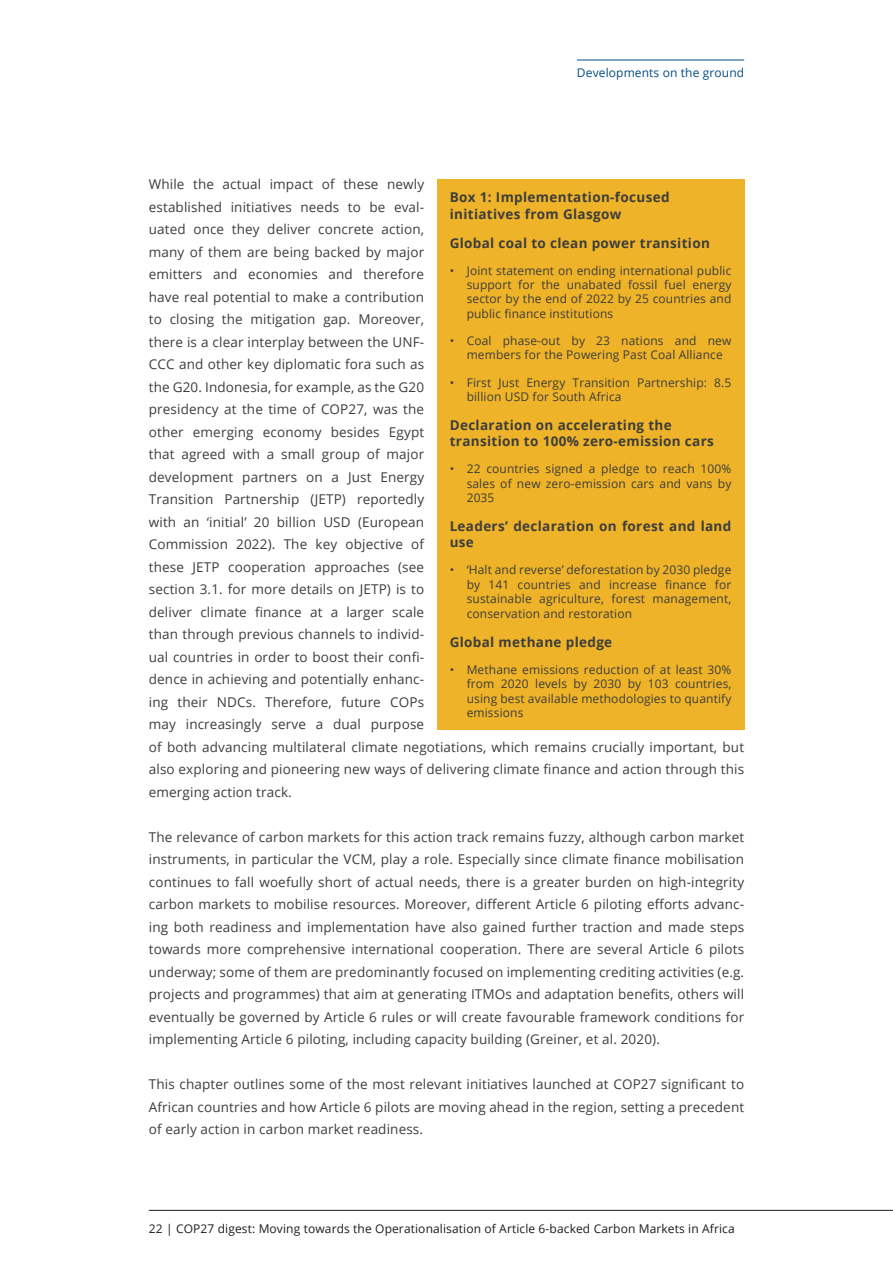
<style>
.page{position:relative;width:893px;height:1263px;background:#fff}
.page>*{position:absolute;margin:0;border:0;box-sizing:border-box;transform-origin:0 0}
.t1{font:13.5px/22.5px "Open Sans";letter-spacing:.01em;color:#3d3d3c;text-align:justify}
.t2{font:700 13.5px/16.2px "Open Sans";letter-spacing:.025em;color:#3d3d3c}
.t3{font:12px/14.4px "Open Sans";letter-spacing:.01em;color:#3d3d3c;text-align:justify}
.t4{font:12px "Open Sans";letter-spacing:.01em;color:#1d1d1b}
.t5{font:12px "Open Sans";letter-spacing:.01em;color:#044d83}
</style>
<div class="page">
<hr style="left:149px;top:1210px;width:744px;height:1px;background:#1d1d1b">
<hr style="left:577px;top:60px;width:167px;height:1px;background:#044d83">
<div style="left:437px;top:179px;width:307px;height:551px;background:#eeb328"></div>
<p class="t5" style="left:577px;top:64px;width:169px">Developments on the ground</p>
<p class="t1" style="left:149px;top:173px;width:597px;text-align:left">While the actual impact of these newly<br>established initiatives needs to be eval-<br>uated once they deliver concrete action,<br>many of them are being backed by major<br>emitters and economies and therefore<br>have real potential to make a contribution<br>to closing the mitigation gap. Moreover,<br>there is a clear interplay between the UNF-<br>CCC and other key diplomatic fora such as<br>the G20. Indonesia, for example, as the G20<br>presidency at the time of COP27, was the<br>other emerging economy besides Egypt<br>that agreed with a small group of major<br>development partners on a Just Energy<br>Transition Partnership (JETP) reportedly<br>with an ‘initial’ 20 billion USD (European<br>Commission 2022). The key objective of<br>these JETP cooperation approaches (see<br>section 3.1. for more details on JETP) is to<br>deliver climate finance at a larger scale<br>than through previous channels to individ-<br>ual countries in order to boost their confi-<br>dence in achieving and potentially enhanc-<br>ing their NDCs. Therefore, future COPs<br>may increasingly serve a dual purpose<br>of both advancing multilateral climate negotiations, which remains crucially important, but also exploring and pioneering new ways of delivering climate finance and action through this emerging action track.</p>
<p class="t1" style="left:149px;top:825px;width:597px">The relevance of carbon markets for this action track remains fuzzy, although carbon market instruments, in particular the VCM, play a role. Especially since climate finance mobilisation continues to fall woefully short of actual needs, there is a greater burden on high-integrity carbon markets to mobilise resources. Moreover, different Article 6 piloting efforts advanc&shy;ing both readiness and implementation have also gained further traction and made steps towards more comprehensive international cooperation. There are several Article 6 pilots underway; some of them are predominantly focused on implementing crediting activities (e.g. projects and programmes) that aim at generating ITMOs and adaptation benefits, others will eventually be governed by Article 6 rules or will create favourable framework conditions for implementing Article 6 piloting, including capacity building (Greiner, et al. 2020).</p>
<p class="t1" style="left:149px;top:1073px;width:597px">This chapter outlines some of the most relevant initiatives launched at COP27 significant to African countries and how Article 6 pilots are moving ahead in the region, setting a precedent of early action in carbon market readiness.</p>
<p class="t2" style="left:450px;top:189px;width:221px">Box 1: Implementation-focused initiatives from Glasgow</p>
<p class="t2" style="left:450px;top:234px;width:262px">Global coal to clean power transition</p>
<p class="t3" style="left:467px;top:263px;width:266px;text-indent:-17px">• Joint statement on ending international public support for the unabated fossil fuel energy sector by the end of 2022 by 25 countries and public finance institutions</p>
<p class="t3" style="left:467px;top:333px;width:266px;text-indent:-17px">• Coal phase-out by 23 nations and new members for the Powering Past Coal Alliance</p>
<p class="t3" style="left:467px;top:375px;width:266px;text-indent:-17px">• First Just Energy Transition Partnership: 8.5 billion USD for South Africa</p>
<p class="t2" style="left:450px;top:417px;width:266px">Declaration on accelerating the transition to 100% zero-emission cars</p>
<p class="t3" style="left:467px;top:461px;width:266px;text-indent:-17px">• 22 countries signed a pledge to reach 100% sales of new zero-emission cars and vans by 2035</p>
<p class="t2" style="left:450px;top:518px;width:283px">Leaders’ declaration on forest and land use</p>
<p class="t3" style="left:467px;top:563px;width:266px;text-indent:-17px">• ‘Halt and reverse’ deforestation by 2030 pledge by 141 countries and increase finance for sustainable agriculture, forest management, conservation and restoration</p>
<p class="t2" style="left:450px;top:633px;width:164px">Global methane pledge</p>
<p class="t3" style="left:467px;top:662px;width:266px;text-indent:-17px">• Methane emissions reduction of at least 30% from 2020 levels by 2030 by 103 countries, using best available methodologies to quantify emissions</p>
<p class="t4" style="left:149px;top:1220px;width:587px">22 | COP27 digest: Moving towards the Operationalisation of Article 6-backed Carbon Markets in Africa</p>
</div>
